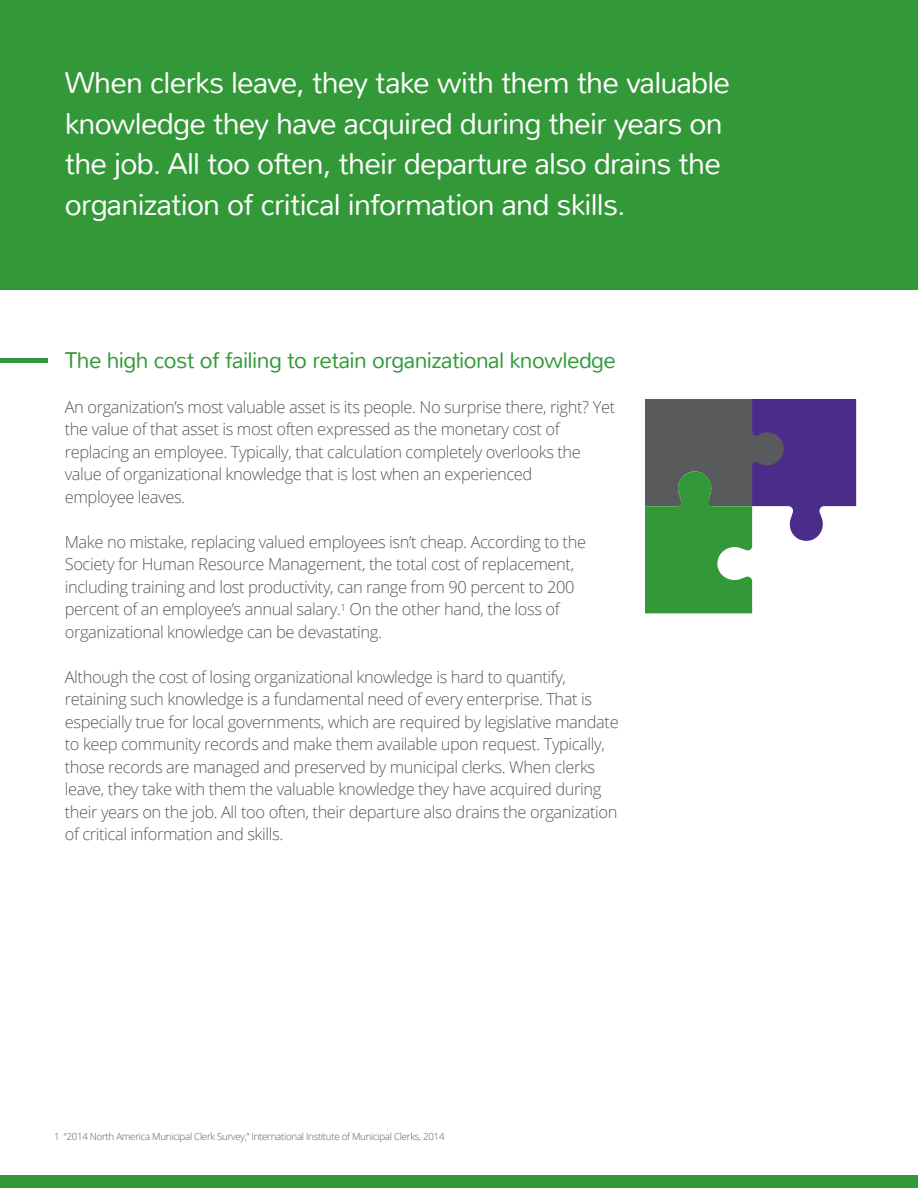
<style>
.page{position:relative;width:918px;height:1188px;background:#fff}
.page>*{position:absolute;margin:0;border:0;box-sizing:border-box;transform-origin:0 0}
.t1{font:300 30px/40.5px "Nunito";letter-spacing:-.025em;color:#fff}
.t2{font:300 22.5px "Nunito";letter-spacing:-.025em;color:#339938}
.t3{font:300 16.5px/22.5px "Open Sans";letter-spacing:-.025em;color:#58595b}
.t4{font:300 9.75px "Open Sans";letter-spacing:-.03em;color:#58595b}
</style>
<div class="page">
<div style="left:0;top:0;width:918px;height:289px;background:#339938"></div>
<svg style="left:645px;top:399px;width:211px;height:214px"></svg>
<div style="left:0;top:1175px;width:918px;height:13px;background:#339938"></div>
<div style="left:0;top:358px;width:48px;height:5px;background:#339938"></div>
<h1 class="t1" style="left:65px;top:63px;width:667px">When clerks leave, they take with them the valuable knowledge they have acquired during their years on the job. All too often, their departure also drains the organization of critical information and skills.</h1>
<h2 class="t2" style="left:65px;top:346px;width:553px">The high cost of failing to retain organizational knowledge</h2>
<p class="t3" style="left:65px;top:395px;width:552px">An organization’s most valuable asset is its people. No surprise there, right? Yet the value of that asset is most often expressed as the monetary cost of replacing an employee. Typically, that calculation completely overlooks the value of organizational knowledge that is lost when an experienced<br>employee leaves.</p>
<p class="t3" style="left:65px;top:530px;width:523px">Make no mistake, replacing valued employees isn’t cheap. According to the Society for Human Resource Management, the total cost of replacement, including training and lost productivity, can range from 90 percent to 200 percent of an employee’s annual salary.<sup>1</sup> On the other hand, the loss of organizational knowledge can be devastating.</p>
<p class="t3" style="left:65px;top:665px;width:556px">Although the cost of losing organizational knowledge is hard to quantify, retaining such knowledge is a fundamental need of every enterprise. That is especially true for local governments, which are required by legislative mandate to keep community records and make them available upon request. Typically, those records are managed and preserved by municipal clerks. When clerks leave, they take with them the valuable knowledge they have acquired during their years on the job. All too often, their departure also drains the organization of critical information and skills.</p>
<p class="t4" style="left:54px;top:1130px;width:392px">1 “2014 North America Municipal Clerk Survey,” International Institute of Municipal Clerks, 2014</p>
</div>
